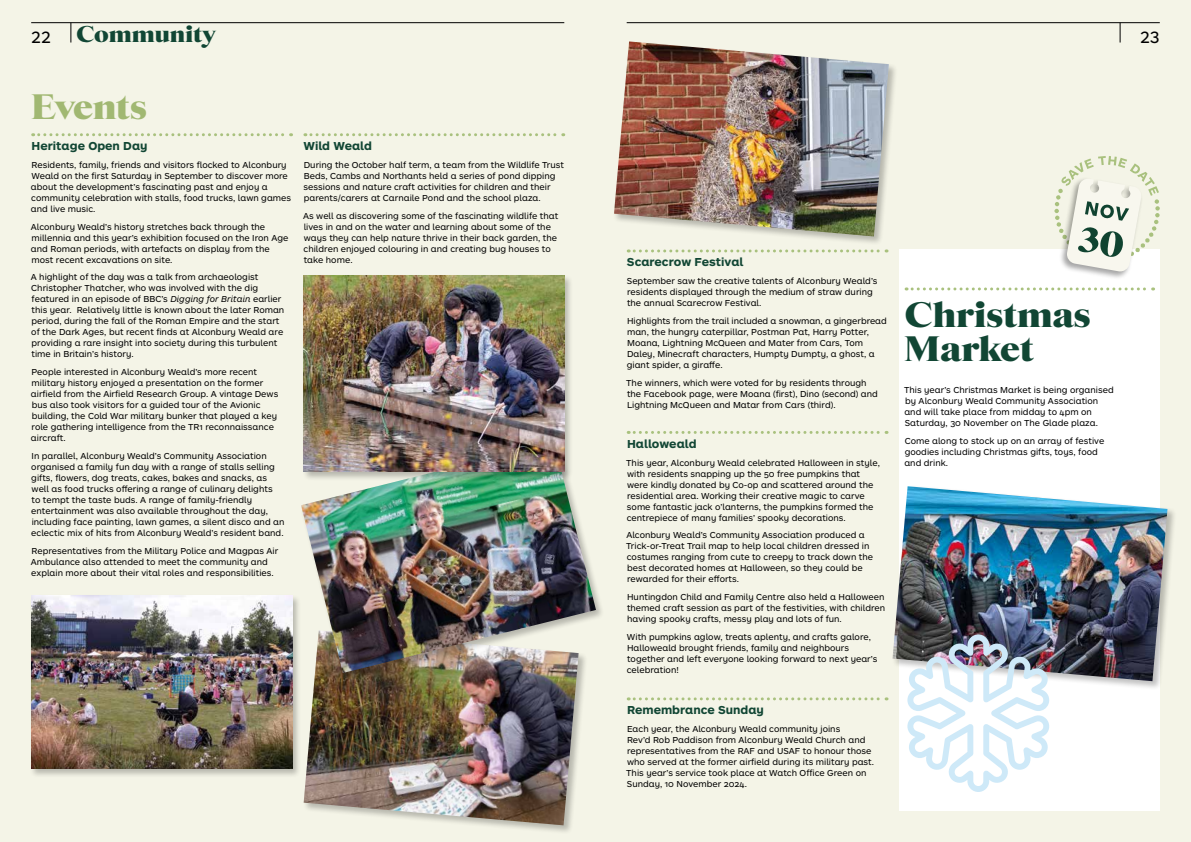
<style>
.page{position:relative;width:1191px;height:842px;background:#f4f4e7}
.page>*{position:absolute;margin:0;border:0;box-sizing:border-box;transform-origin:0 0}
.t1{font:900 36px/34px "Starling";color:#114634}
.t2{font:900 36px "Starling";letter-spacing:-.02em;color:#a9c17e}
.t3{font:900 23.2px "Starling";color:#114634}
.t4{font:17px "ARS Maquette Pro";color:#000}
.t5{font:700 12px "ARS Maquette Pro";color:#114634}
.t6{font:9px/11px "ARS Maquette Pro";color:#000}
.s1{font-family:"ARS Maquette Pro";font-weight:400;font-size:17px;color:#000}
.s2{font-style:italic}
</style>
<div class="page">
<svg style="left:71px;top:24px;width:1px;height:19px"></svg>
<svg style="left:1120px;top:24px;width:1px;height:19px"></svg>
<hr style="left:31px;top:23px;width:533px;height:1px;background:#000">
<hr style="left:626px;top:23px;width:533px;height:1px;background:#000">
<svg style="left:33px;top:133px;width:258px;height:3px"></svg>
<svg style="left:305px;top:133px;width:259px;height:3px"></svg>
<svg style="left:628px;top:249px;width:259px;height:3px"></svg>
<svg style="left:628px;top:697px;width:259px;height:3px"></svg>
<div style="left:30px;top:594px;width:271px;height:184px;background:#000;opacity:.25"></div>
<img style="left:31px;top:596px;width:261px;height:173px">
<div style="left:613px;top:40px;width:285px;height:206px;background:#000;opacity:.25"></div>
<img style="left:614px;top:41px;width:275px;height:195px">
<div style="left:302px;top:629px;width:286px;height:205px;background:#000;opacity:.25"></div>
<img style="left:304px;top:682px;width:274px;height:143px">
<div style="left:300px;top:441px;width:305px;height:241px;background:#000;opacity:.25"></div>
<img style="left:301px;top:442px;width:295px;height:231px">
<div style="left:302px;top:274px;width:272px;height:207px;background:#000;opacity:.25"></div>
<img style="left:303px;top:276px;width:261px;height:195px">
<svg style="left:628px;top:431px;width:259px;height:3px"></svg>
<div style="left:899px;top:249px;width:260px;height:562px;background:#fff"></div>
<svg style="left:906px;top:287px;width:247px;height:3px"></svg>
<div style="left:1058px;top:177px;width:85px;height:103px;background:#000;opacity:.35"></div>
<div style="left:891px;top:485px;width:285px;height:205px;background:#000;opacity:.25"></div>
<img style="left:892px;top:486px;width:275px;height:195px">
<svg style="left:906px;top:634px;width:143px;height:158px"></svg>
<svg style="left:1054px;top:156px;width:105px;height:116px"></svg>
<h2 class="t3" style="left:31px;top:20px;width:187px"><span class="s1">22</span> Community</h2>
<h3 class="t4" style="left:1140px;top:26px;width:21px">23</h3>
<h1 class="t2" style="left:31px;top:84px;width:118px">Events</h1>
<h3 class="t5" style="left:32px;top:138px;width:117px">Heritage Open Day</h3>
<p class="t6" style="left:31px;top:159px;width:262px">Residents, family, friends and visitors flocked to Alconbury Weald on the first Saturday in September to discover more about the development’s fascinating past and enjoy a community celebration with stalls, food trucks, lawn games and live music.</p>
<p class="t6" style="left:31px;top:221px;width:259px">Alconbury Weald’s history stretches back through the millennia and this year’s exhibition focused on the Iron Age and Roman periods, with artefacts on display from the most recent excavations on site.</p>
<p class="t6" style="left:31px;top:271px;width:255px">A highlight of the day was a talk from archaeologist Christopher Thatcher, who was involved with the dig featured in an episode of BBC’s <span class="s2">Digging for Britain</span> earlier this year. Relatively little is known about the later Roman period, during the fall of the Roman Empire and the start of the Dark Ages, but recent finds at Alconbury Weald are providing a rare insight into society during this turbulent time in Britain’s history.</p>
<p class="t6" style="left:31px;top:366px;width:249px">People interested in Alconbury Weald’s more recent military history enjoyed a presentation on the former airfield from the Airfield Research Group. A vintage Dews bus also took visitors for a guided tour of the Avionic building, the Cold War military bunker that played a key role gathering intelligence from the TR1 reconnaissance aircraft.</p>
<p class="t6" style="left:31px;top:450px;width:255px">In parallel, Alconbury Weald’s Community Association organised a family fun day with a range of stalls selling gifts, flowers, dog treats, cakes, bakes and snacks, as well as food trucks offering a range of culinary delights<br>to tempt the taste buds. A range of family-friendly entertainment was also available throughout the day, including face painting, lawn games, a silent disco and an eclectic mix of hits from Alconbury Weald’s resident band.</p>
<p class="t6" style="left:31px;top:545px;width:249px">Representatives from the Military Police and Magpas Air<br>Ambulance also attended to meet the community and explain more about their vital roles and responsibilities.</p>
<h3 class="t5" style="left:303px;top:138px;width:70px">Wild Weald</h3>
<p class="t6" style="left:304px;top:159px;width:262px">During the October half term, a team from the Wildlife Trust Beds, Cambs and Northants held a series of pond dipping sessions and nature craft activities for children and their parents/carers at Carnaile Pond and the school plaza.</p>
<p class="t6" style="left:303px;top:210px;width:257px">As well as discovering some of the fascinating wildlife that lives in and on the water and learning about some of the ways they can help nature thrive in their back garden, the children enjoyed colouring in and creating bug houses to take home.</p>
<h3 class="t5" style="left:627px;top:254px;width:118px">Scarecrow Festival</h3>
<p class="t6" style="left:627px;top:275px;width:252px">September saw the creative talents of Alconbury Weald’s residents displayed through the medium of straw during the annual Scarecrow Festival.</p>
<p class="t6" style="left:627px;top:315px;width:261px">Highlights from the trail included a snowman, a gingerbread man, the hungry caterpillar, Postman Pat, Harry Potter, Moana, Lightning McQueen and Mater from Cars, Tom Daley, Minecraft characters, Humpty Dumpty, a ghost, a giant spider, a giraffe.</p>
<p class="t6" style="left:626px;top:377px;width:253px">The winners, which were voted for by residents through the Facebook page, were Moana (first), Dino (second) and<br>Lightning McQueen and Matar from Cars (third).</p>
<h3 class="t5" style="left:627px;top:436px;width:71px">Halloweald</h3>
<p class="t6" style="left:626px;top:457px;width:255px">This year, Alconbury Weald celebrated Halloween in style, with residents snapping up the 50 free pumpkins that were kindly donated by Co-op and scattered around the residential area. Working their creative magic to carve some fantastic jack o’lanterns, the pumpkins formed the centrepiece of many families’ spooky decorations.</p>
<p class="t6" style="left:626px;top:529px;width:248px">Alconbury Weald’s Community Association produced a Trick-or-Treat Trail map to help local children dressed in costumes ranging from cute to creepy to track down the best decorated homes at Halloween, so they could be rewarded for their efforts.</p>
<p class="t6" style="left:627px;top:591px;width:260px;text-align:justify">Huntingdon Child and Family Centre also held a Halloween themed craft session as part of the festivities, with children having spooky crafts, messy play and lots of fun.</p>
<p class="t6" style="left:627px;top:631px;width:252px">With pumpkins aglow, treats aplenty, and crafts galore, Halloweald brought friends, family and neighbours together and left everyone looking forward to next year’s celebration!</p>
<h3 class="t5" style="left:627px;top:702px;width:138px">Remembrance Sunday</h3>
<p class="t6" style="left:626px;top:723px;width:249px">Each year, the Alconbury Weald community joins<br>Rev’d Rob Paddison from Alconbury Weald Church and representatives from the RAF and USAF to honour those who served at the former airfield during its military past.<br>This year’s service took place at Watch Office Green on Sunday, 10 November 2024.</p>
<h1 class="t1" style="left:904px;top:298px;width:188px">Christmas<br>Market</h1>
<p class="t6" style="left:904px;top:384px;width:211px">This year’s Christmas Market is being organised by Alconbury Weald Community Association and will take place from midday to 4pm on Saturday, 30 November on The Glade plaza.</p>
<p class="t6" style="left:904px;top:434px;width:201px">Come along to stock up on an array of festive goodies including Christmas gifts, toys, food and drink.</p>
</div>
